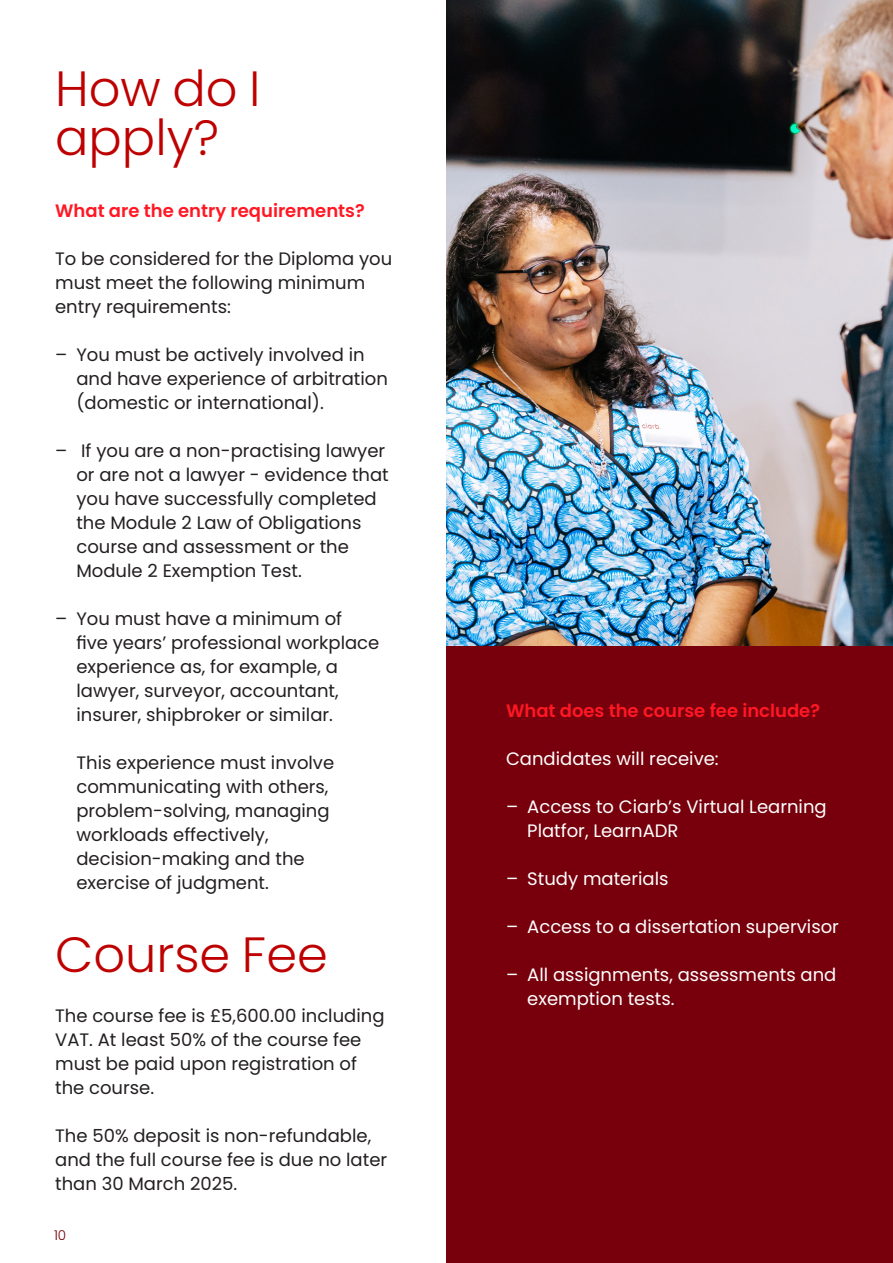
<style>
.page{position:relative;width:893px;height:1263px;background:#fff}
.page>*{position:absolute;margin:0;border:0;box-sizing:border-box;transform-origin:0 0}
.Body{font:300 49.5px/49.5px "Poppins";color:#be0000}
.t1{font:18px/24px "Poppins";color:#231f20}
.t2{font:18px/24px "Poppins";color:#fff}
.t3{font:600 18px "Poppins";color:#ff1824}
.t4{font:300 13.5px "Poppins";color:#77000c}
</style>
<div class="page">
<div style="left:446px;top:547px;width:447px;height:716px;background:#77000c"></div>
<img style="left:446px;top:0;width:447px;height:646px">
<p class="Body" style="left:55px;top:64px;width:207px">How do I apply?</p>
<p class="t3" style="left:55px;top:201px;width:311px">What are the entry requirements?</p>
<p class="t1" style="left:55px;top:247px;width:339px">To be considered for the Diploma you must meet the following minimum entry requirements:</p>
<p class="t1" style="left:76px;top:343px;width:313px;text-indent:-21px">– You must be actively involved in and have experience of arbitration (domestic or international).</p>
<p class="t1" style="left:76px;top:439px;width:314px;text-indent:-21px">– If you are a non-practising lawyer or are not a lawyer - evidence that you have successfully completed the Module 2 Law of Obligations course and assessment or the<br>Module 2 Exemption Test.</p>
<p class="t1" style="left:76px;top:607px;width:304px;text-indent:-21px">– You must have a minimum of<br>five years’ professional workplace experience as, for example, a lawyer, surveyor, accountant, insurer, shipbroker or similar.</p>
<p class="t1" style="left:76px;top:751px;width:259px">This experience must involve communicating with others, problem-solving, managing workloads effectively, decision-making and the exercise of judgment.</p>
<p class="Body" style="left:55px;top:930px;width:274px">Course Fee</p>
<p class="t1" style="left:55px;top:1004px;width:331px">The course fee is £5,600.00 including<br>VAT. At least 50% of the course fee must be paid upon registration of the course.</p>
<p class="t1" style="left:55px;top:1124px;width:334px">The 50% deposit is non-refundable, and the full course fee is due no later than 30 March 2025.</p>
<p class="t4" style="left:54px;top:1227px;width:14px">10</p>
<p class="t3" style="left:506px;top:700px;width:315px">What does the course fee include?</p>
<p class="t2" style="left:506px;top:746px;width:214px">Candidates will receive:</p>
<p class="t2" style="left:527px;top:794px;width:301px;text-indent:-21px">– Access to Ciarb’s Virtual Learning<br>Platfor, LearnADR</p>
<p class="t2" style="left:506px;top:866px;width:164px">– Study materials</p>
<p class="t2" style="left:506px;top:914px;width:334px">– Access to a dissertation supervisor</p>
<p class="t2" style="left:527px;top:962px;width:311px;text-indent:-21px">– All assignments, assessments and exemption tests.</p>
</div>
